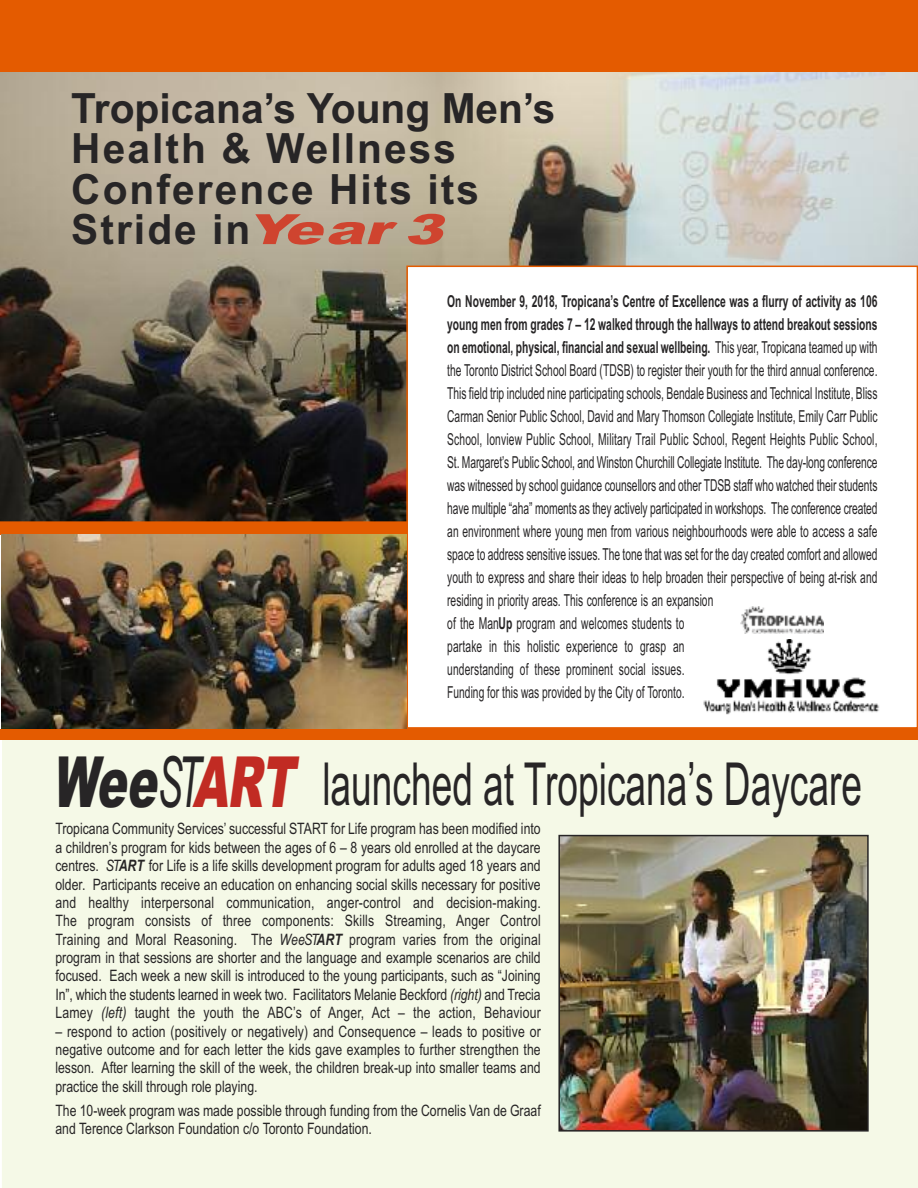
<style>
.page{position:relative;width:918px;height:1188px;background:#fff}
.page>*{position:absolute;margin:0;border:0;box-sizing:border-box;transform-origin:0 0}
.t1{font:900 70.65px "Arial";color:#272526;scale:.64 1}
.t2{font:59.4px "Arial";color:#272526;scale:.63 1}
.t3{font:700 41.7px/40.3px "Arial";letter-spacing:.05em;color:#272526}
.t4{font:16.5px/23.1px "Arial Narrow";color:#272526;scale:.76 1}
.t5{font:15.75px/18.5px "Arial Narrow";color:#272526;text-align:justify;scale:.95 1}
.s1{font-weight:900;font-style:italic;color:#cf442f}
.s2{font-family:"Arial Narrow";font-weight:400;font-style:italic}
.s3{color:#c12b23}
.s4{font-weight:700}
.s5{font-style:italic}
.s6{font-weight:700;font-style:italic}
</style>
<div class="page">
<div style="left:2px;top:736px;width:916px;height:452px;background:#f5f9e7"></div>
<div style="left:0;top:535px;width:918px;height:204px;background:#e45b00"></div>
<img style="left:0;top:72px;width:918px;height:449px">
<div style="left:0;top:521px;width:573px;height:18px;background:#e45b00"></div>
<div style="left:408px;top:267px;width:509px;height:460px;background:#fff"></div>
<div style="left:406px;top:266px;width:512px;height:463px;border:2px solid #e45b00"></div>
<img style="left:1px;top:535px;width:405px;height:194px">
<img style="left:561px;top:838px;width:305px;height:291px">
<div style="left:558px;top:835px;width:311px;height:297px;border:2px solid #272526"></div>
<img style="left:703px;top:639px;width:176px;height:76px">
<div style="left:0;top:0;width:918px;height:72px;background:#e45b00"></div>
<img style="left:741px;top:607px;width:83px;height:26px">
<h3 class="t3" style="left:71px;top:88px;width:486px">Tropicana’s Young Men’s<br>Health &amp; Wellness<br>Conference Hits its<br>Stride in<span class="s1">Year3</span></h3>
<h1 class="t1" style="left:52px;top:741px;width:400px">Wee<span class="s2">S T</span><span class="s3">ART</span></h1>
<p class="t4" style="left:447px;top:289px;width:568px"><span class="s4">On November 9, 2018, Tropicana’s Centre of Excellence was a flurry of activity as 106 young men from grades 7 – 12 walked through the hallways to attend breakout sessions on emotional, physical, financial and sexual wellbeing.</span> This year, Tropicana teamed up with the Toronto District School Board (TDSB) to register their youth for the third annual conference.<br>This field trip included nine participating schools, Bendale Business and Technical Institute, Bliss Carman Senior Public School, David and Mary Thomson Collegiate Institute, Emily Carr Public School, Ionview Public School, Military Trail Public School, Regent Heights Public School, St. Margaret’s Public School, and Winston Churchill Collegiate Institute. The day-long conference was witnessed by school guidance counsellors and other TDSB staff who watched their students have multiple “aha” moments as they actively participated in workshops. The conference created an environment where young men from various neighbourhoods were able to access a safe space to address sensitive issues. The tone that was set for the day created comfort and allowed youth to express and share their ideas to help broaden their perspective of being at-risk and residing in priority areas. This conference is an expansion<br>of the Man<span class="s4">Up</span> program and welcomes students to<br>partake in this holistic experience to grasp an<br>understanding of these prominent social issues.<br>Funding for this was provided by the City of Toronto.</p>
<h2 class="t2" style="left:322px;top:750px;width:858px">launched at Tropicana’s Daycare</h2>
<p class="t5" style="left:55px;top:820px;width:513px">Tropicana Community Services’ successful START for Life program has been modified into a children’s program for kids between the ages of 6 – 8 years old enrolled at the daycare centres. <span class="s5">ST</span><span class="s6">ART</span> for Life is a life skills development program for adults aged 18 years and older. Participants receive an education on enhancing social skills necessary for positive and healthy interpersonal communication, anger-control and decision-making.<br>The program consists of three components: Skills Streaming, Anger Control Training and Moral Reasoning. The <span class="s5">WeeST</span><span class="s6">ART</span> program varies from the original program in that sessions are shorter and the language and example scenarios are child focused. Each week a new skill is introduced to the young participants, such as “Joining In”, which the students learned in week two. Facilitators Melanie Beckford <span class="s5">(right)</span> and Trecia Lamey <span class="s5">(left)</span> taught the youth the ABC’s of Anger, Act – the action, Behaviour</p>
<p class="t5" style="left:55px;top:1022px;width:512px">– respond to action (positively or negatively) and Consequence – leads to positive or negative outcome and for each letter the kids gave examples to further strengthen the lesson. After learning the skill of the week, the children break-up into smaller teams and practice the skill through role playing.</p>
<p class="t5" style="left:55px;top:1101px;width:512px">The 10-week program was made possible through funding from the Cornelis Van de Graaf and Terence Clarkson Foundation c/o Toronto Foundation.</p>
</div>
